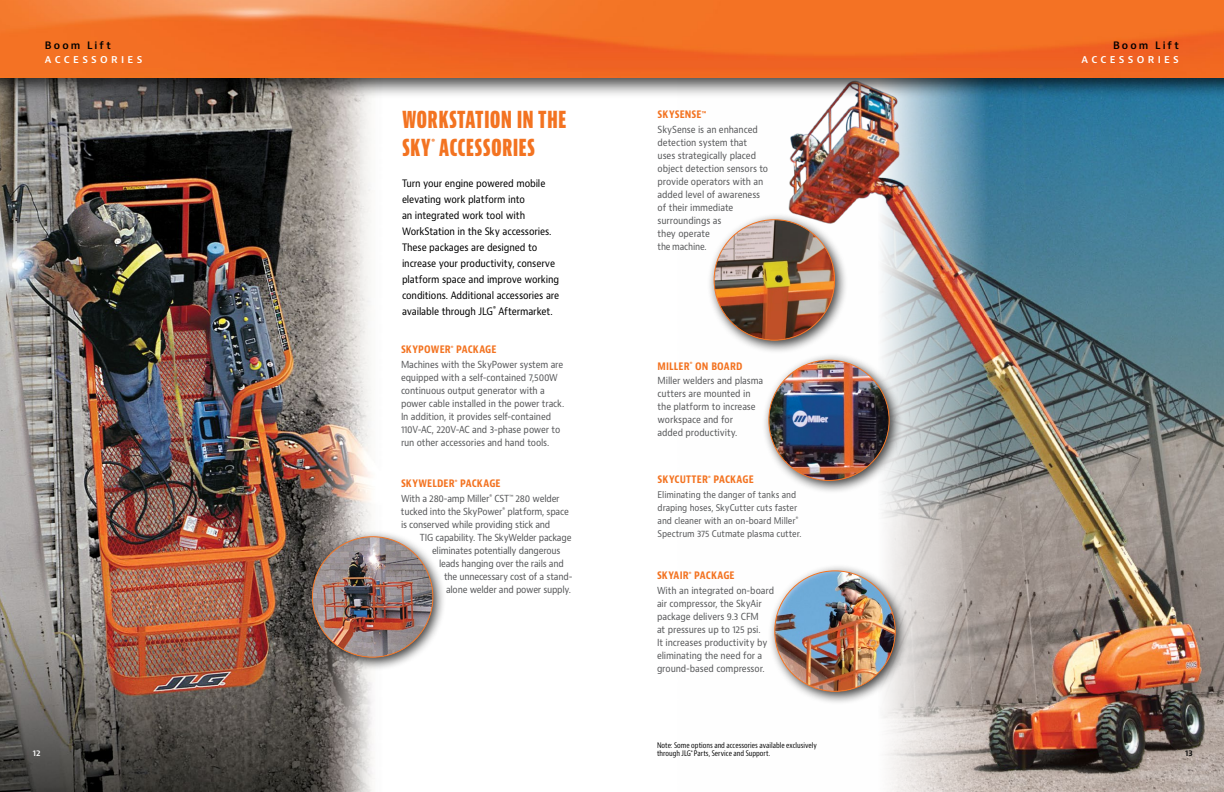
<style>
.page{position:relative;width:1224px;height:792px;background:#fff}
.page>*{position:absolute;margin:0;border:0;box-sizing:border-box;transform-origin:0 0}
.t1{font:800 extra-condensed 25px/28px "Bernino Sans";letter-spacing:.01em;color:#f37321}
.t2{font:700 condensed 11px "Bernino Sans";letter-spacing:.01em;color:#f37321}
.t3{font:10px/16px "Bernino Sans";letter-spacing:-.015em;color:#000;scale:.9 1}
.t4{font:600 10px "Bernino Sans";letter-spacing:.325em;color:#fff}
.t5{font:600 10px "Bernino Sans";letter-spacing:.205em;color:#000}
.t6{font:9.5px/13px "Bernino Sans";letter-spacing:-.015em;color:#58595b;scale:.9 1}
.t7{font:9px/13px "Bernino Sans";letter-spacing:-.01em;color:#58595b;scale:.9 1}
.t8{font:800 extra-condensed 8.2px "Bernino Sans";color:#f37321}
.t9{font:600 8px "Bernino Sans";color:#fff}
.t10{font:600 8px "Bernino Sans";color:#000}
.t11{font:condensed 7.5px/7.7px "Bernino Sans";color:#000}
</style>
<div class="page">
<img style="left:0;top:99px;width:375px;height:693px">
<img style="left:788px;top:99px;width:436px;height:693px">
<div style="left:762px;top:353px;width:141px;height:141px;background:#000;opacity:.75"></div>
<img style="left:769px;top:360px;width:120px;height:120px;border-radius:60px">
<div style="left:305px;top:530px;width:141px;height:141px;background:#000;opacity:.75"></div>
<img style="left:312px;top:537px;width:121px;height:120px;border-radius:60px">
<div style="left:768px;top:564px;width:141px;height:141px;background:#000;opacity:.75"></div>
<img style="left:775px;top:571px;width:120px;height:120px;border-radius:60px">
<div style="left:707px;top:213px;width:141px;height:141px;background:#000;opacity:.75"></div>
<img style="left:714px;top:220px;width:121px;height:120px;border-radius:60px">
<div style="left:0;top:0;width:1224px;height:99px;background:#000;opacity:.75"></div>
<img style="left:0;top:0;width:1224px;height:78px">
<p class="t5" style="left:45px;top:38px;width:67px">Boom Lift</p>
<p class="t4" style="left:45px;top:52px;width:99px">ACCESSORIES</p>
<h1 class="t1" style="left:402px;top:106px;width:166px">WORKSTATION IN THE<br>SKY ACCESSORIES</h1>
<p class="t8" style="left:431px;top:138px;width:5px">®</p>
<p class="t3" style="left:402px;top:175px;width:176px">Turn your engine powered mobile elevating work platform into<br>an integrated work tool with WorkStation in the Sky accessories.<br>These packages are designed to increase your productivity, conserve platform space and improve working conditions. Additional accessories are available through JLG<sup>®</sup> Aftermarket.</p>
<p class="t2" style="left:401px;top:343px;width:97px">SKYPOWER<sup>®</sup> PACKAGE</p>
<p class="t6" style="left:401px;top:358px;width:183px">Machines with the SkyPower system are equipped with a self-contained 7,500W continuous output generator with a power cable installed in the power track.<br>In addition, it provides self-contained 110V-AC, 220V-AC and 3-phase power to run other accessories and hand tools.</p>
<p class="t2" style="left:401px;top:476px;width:101px">SKYWELDER<sup>®</sup> PACKAGE</p>
<p class="t6" style="left:401px;top:492px;width:188px">With a 280-amp Miller<sup>®</sup> CST<sup>™</sup> 280 welder tucked into the SkyPower<sup>®</sup> platform, space is conserved while providing stick and</p>
<p class="t6" style="left:420px;top:531px;width:170px;text-align:center">TIG capability. The SkyWelder package eliminates potentially dangerous</p>
<p class="t6" style="left:444px;top:557px;width:144px;text-indent:-5px">leads hanging over the rails and the unnecessary cost of a stand&shy;alone welder and power supply.</p>
<p class="t2" style="left:658px;top:107px;width:50px">SKYSENSE<sup>™</sup></p>
<p class="t6" style="left:658px;top:123px;width:124px">SkySense is an enhanced detection system that<br>uses strategically placed object detection sensors to provide operators with an added level of awareness of their immediate surroundings as<br>they operate<br>the machine.</p>
<p class="t2" style="left:658px;top:359px;width:87px">MILLER<sup>®</sup> ON BOARD</p>
<p class="t6" style="left:658px;top:375px;width:119px">Miller welders and plasma cutters are mounted in the platform to increase workspace and for<br>added productivity.</p>
<p class="t2" style="left:658px;top:473px;width:98px">SKYCUTTER<sup>®</sup> PACKAGE</p>
<p class="t7" style="left:658px;top:488px;width:161px">Eliminating the danger of tanks and draping hoses, SkyCutter cuts faster and cleaner with an on-board Miller<sup>® </sup>Spectrum 375 Cutmate plasma cutter.</p>
<p class="t2" style="left:657px;top:569px;width:79px">SKYAIR<sup>®</sup> PACKAGE</p>
<p class="t6" style="left:657px;top:584px;width:132px">With an integrated on-board air compressor, the SkyAir package delivers 9.3 CFM<br>at pressures up to 125 psi.<br>It increases productivity by eliminating the need for a ground-based compressor.</p>
<p class="t5" style="left:1113px;top:38px;width:67px">Boom Lift</p>
<p class="t4" style="left:1082px;top:52px;width:99px">ACCESSORIES</p>
<p class="t11" style="left:657px;top:742px;width:161px">Note: Some options and accessories available exclusively through JLG<sup>®</sup> Parts, Service and Support.</p>
<p class="t9" style="left:33px;top:748px;width:9px">12</p>
<p class="t10" style="left:1185px;top:748px;width:9px">13</p>
</div>
